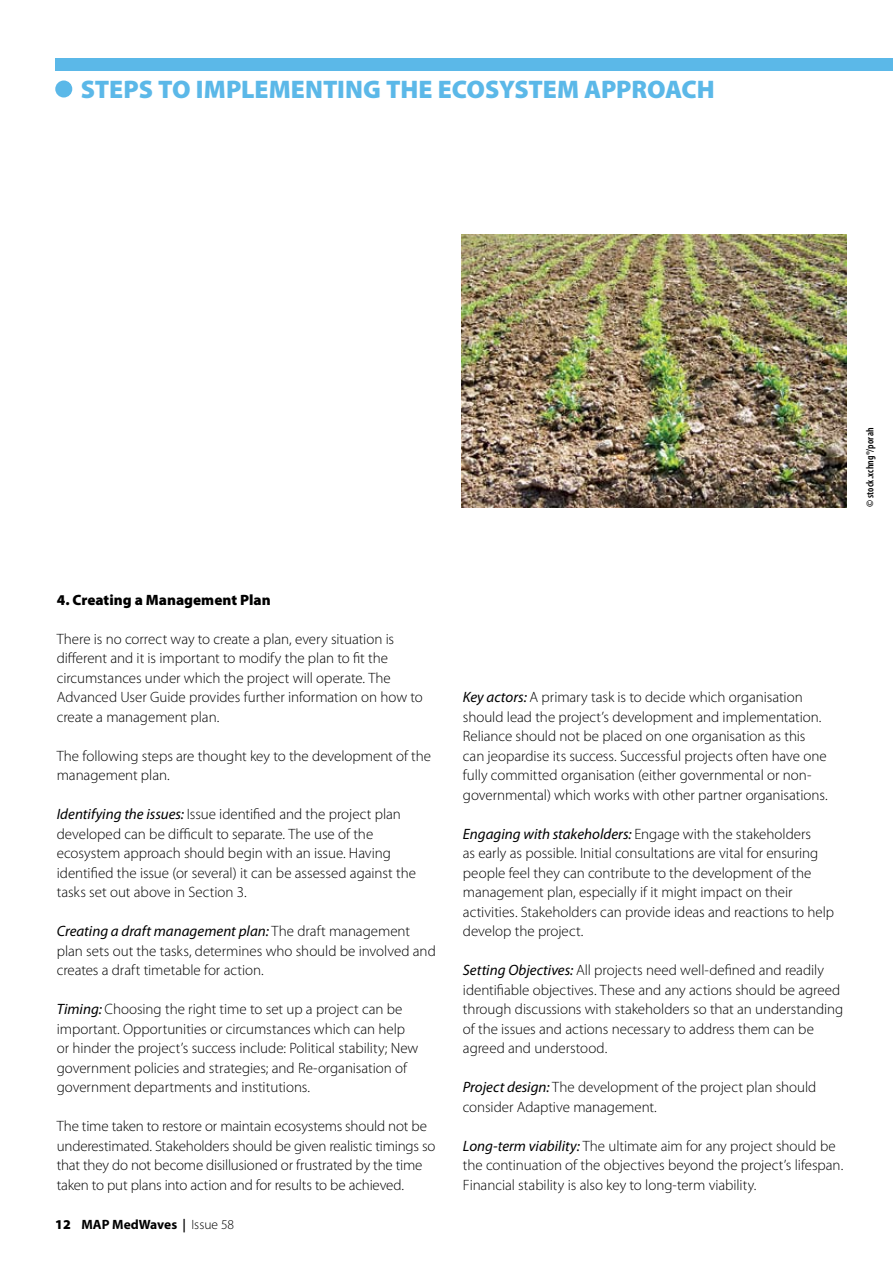
<style>
.page{position:relative;width:893px;height:1263px;background:#fff}
.page>*{position:absolute;margin:0;border:0;box-sizing:border-box;transform-origin:0 0}
.t1{font:900 25.5px "Myriad Pro";letter-spacing:-.01em;color:#5bb8e8}
.t2{font:300 15px/19.5px "Myriad Pro";letter-spacing:-.005em;color:#000}
.t3{font:900 15px "Myriad Pro";color:#000}
.t4{font:700 13.5px "Myriad Pro";color:#000}
.t5{font:600 condensed 10.5px "Myriad Pro";letter-spacing:.02em;color:#000}
.s1{font-weight:400;font-style:italic}
.s2{font-weight:900}
.s3{font-weight:600}
.s4{font-weight:300}
</style>
<div class="page">
<div style="left:55px;top:80px;width:17px;height:17px;background:#5bb8e8;border-radius:50%"></div>
<div style="left:55px;top:58px;width:838px;height:13px;background:#5bb8e8"></div>
<img style="left:461px;top:234px;width:385px;height:273px">
<h1 class="t1" style="left:81px;top:72px;width:635px">STEPS TO IMPLEMENTING THE ECOSYSTEM APPROACH</h1>
<p class="t5" style="left:864px;top:507px;width:81px;rotate:-90deg">© stock.xchng®/porah</p>
<p class="t3" style="left:57px;top:589px;width:215px">4. Creating a Management Plan</p>
<p class="t2" style="left:57px;top:629px;width:368px">There is no correct way to create a plan, every situation is different and it is important to modify the plan to fit the circumstances under which the project will operate. The Advanced User Guide provides further information on how to create a management plan.</p>
<p class="t2" style="left:57px;top:746px;width:376px">The following steps are thought key to the development of the management plan.</p>
<p class="t2" style="left:57px;top:804px;width:361px"><span class="s1">Identifying the issues:</span> Issue identified and the project plan developed can be difficult to separate. The use of the ecosystem approach should begin with an issue. Having identified the issue (or several) it can be assessed against the tasks set out above in Section 3.</p>
<p class="t2" style="left:57px;top:921px;width:381px"><span class="s1">Creating a draft management plan:</span> The draft management plan sets out the tasks, determines who should be involved and creates a draft timetable for action.</p>
<p class="t2" style="left:57px;top:999px;width:363px"><span class="s1">Timing:</span> Choosing the right time to set up a project can be important. Opportunities or circumstances which can help or hinder the project’s success include: Political stability; New government policies and strategies; and Re-organisation of government departments and institutions.</p>
<p class="t2" style="left:57px;top:1116px;width:380px">The time taken to restore or maintain ecosystems should not be underestimated. Stakeholders should be given realistic timings so that they do not become disillusioned or frustrated by the time taken to put plans into action and for results to be achieved.</p>
<p class="t4" style="left:55px;top:1215px;width:180px"><span class="s2">12</span> MAP MedWaves <span class="s3">|</span> <span class="s4">Issue 58</span></p>
<p class="t2" style="left:463px;top:687px;width:366px"><span class="s1">Key actors:</span> A primary task is to decide which organisation should lead the project’s development and implementation.<br>Reliance should not be placed on one organisation as this can jeopardise its success. Successful projects often have one fully committed organisation (either governmental or non&shy;governmental) which works with other partner organisations.</p>
<p class="t2" style="left:463px;top:824px;width:373px"><span class="s1">Engaging with stakeholders:</span> Engage with the stakeholders<br>as early as possible. Initial consultations are vital for ensuring people feel they can contribute to the development of the management plan, especially if it might impact on their activities. Stakeholders can provide ideas and reactions to help develop the project.</p>
<p class="t2" style="left:463px;top:960px;width:382px"><span class="s1">Setting Objectives:</span> All projects need well-defined and readily identifiable objectives. These and any actions should be agreed through discussions with stakeholders so that an understanding of the issues and actions necessary to address them can be agreed and understood.</p>
<p class="t2" style="left:463px;top:1077px;width:355px"><span class="s1">Project design:</span> The development of the project plan should consider Adaptive management.</p>
<p class="t2" style="left:463px;top:1136px;width:382px"><span class="s1">Long-term viability:</span> The ultimate aim for any project should be the continuation of the objectives beyond the project’s lifespan.<br>Financial stability is also key to long-term viability.</p>
</div>
